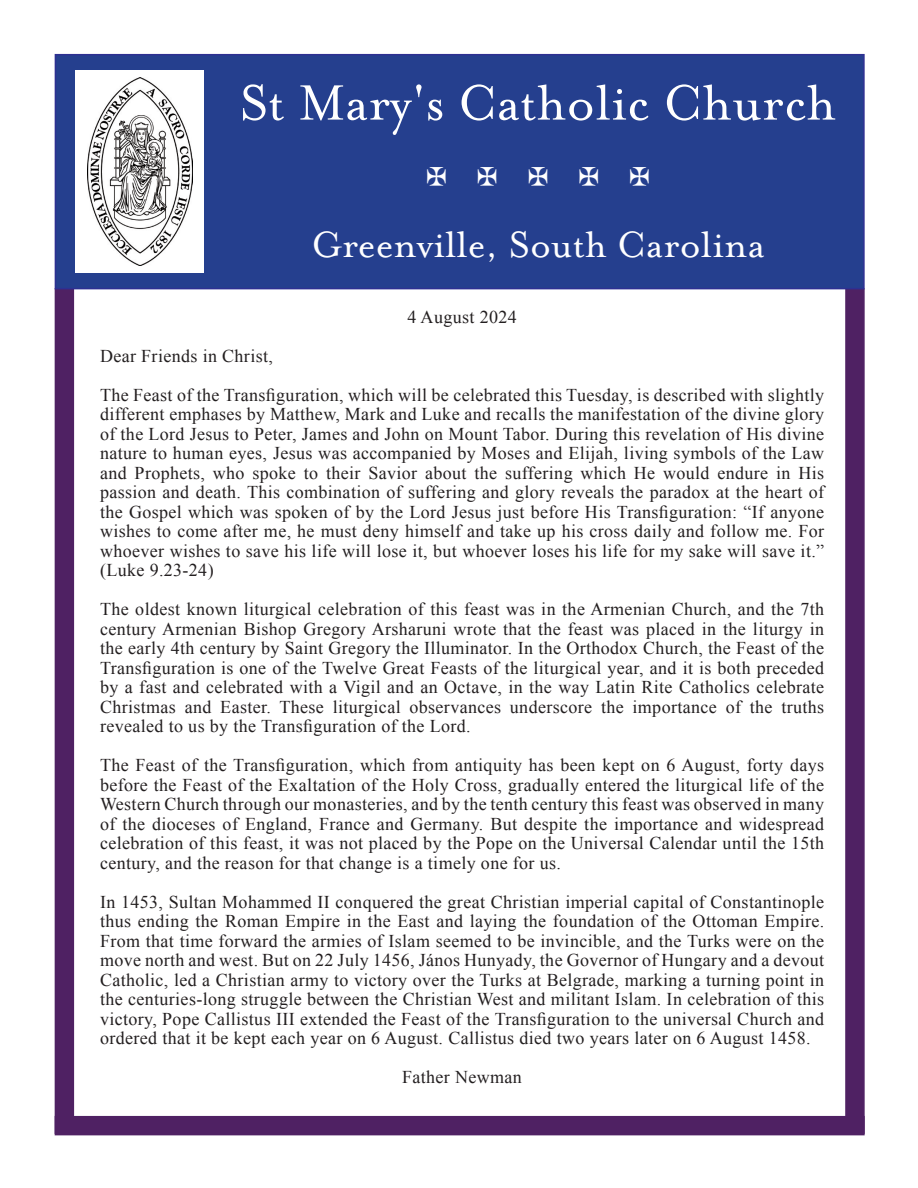
<style>
.page{position:relative;width:918px;height:1188px;background:#fff}
.page>*{position:absolute;margin:0;border:0;box-sizing:border-box;transform-origin:0 0}
.t1{font:57px "Mrs Eaves Roman";color:#fff}
.t2{font:42px "Mrs Eaves OT";color:#fff}
.t3{font:18px/19.5px "Times New Roman";letter-spacing:.02em;color:#231f20;text-align:justify}
</style>
<div class="page">
<div style="left:55px;top:288px;width:19px;height:846px;background:#4f2163"></div>
<div style="left:845px;top:288px;width:20px;height:846px;background:#4f2163;border:2px solid #4f2163"></div>
<div style="left:55px;top:54px;width:810px;height:235px;background:#253f8e;border:2px solid #2e3092"></div>
<div style="left:75px;top:70px;width:129px;height:203px;background:#fff"></div>
<img style="left:87px;top:78px;width:105px;height:187px">
<div style="left:55px;top:1116px;width:810px;height:19px;background:#4f2163"></div>
<p class="t1" style="left:240px;top:72px;width:598px">St Mary's Catholic Church</p>
<p class="t2" style="left:311px;top:222px;width:455px">Greenville, South Carolina</p>
<p class="t3" style="left:407px;top:307px;width:111px">4 August 2024</p>
<p class="t3" style="left:100px;top:346px;width:174px">Dear Friends in Christ,</p>
<p class="t3" style="left:100px;top:385px;width:726px">The Feast of the Transfiguration, which will be celebrated this Tuesday, is described with slightly different emphases by Matthew, Mark and Luke and recalls the manifestation of the divine glory of the Lord Jesus to Peter, James and John on Mount Tabor. During this revelation of His divine nature to human eyes, Jesus was accompanied by Moses and Elijah, living symbols of the Law and Prophets, who spoke to their Savior about the suffering which He would endure in His passion and death. This combination of suffering and glory reveals the paradox at the heart of the Gospel which was spoken of by the Lord Jesus just before His Transfiguration: “If anyone wishes to come after me, he must deny himself and take up his cross daily and follow me. For whoever wishes to save his life will lose it, but whoever loses his life for my sake will save it.” (Luke 9.23-24)</p>
<p class="t3" style="left:100px;top:599px;width:726px">The oldest known liturgical celebration of this feast was in the Armenian Church, and the 7th century Armenian Bishop Gregory Arsharuni wrote that the feast was placed in the liturgy in the early 4th century by Saint Gregory the Illuminator. In the Orthodox Church, the Feast of the Transfiguration is one of the Twelve Great Feasts of the liturgical year, and it is both preceded by a fast and celebrated with a Vigil and an Octave, in the way Latin Rite Catholics celebrate Christmas and Easter. These liturgical observances underscore the importance of the truths revealed to us by the Transfiguration of the Lord.</p>
<p class="t3" style="left:100px;top:755px;width:726px">The Feast of the Transfiguration, which from antiquity has been kept on 6 August, forty days before the Feast of the Exaltation of the Holy Cross, gradually entered the liturgical life of the Western Church through our monasteries, and by the tenth century this feast was observed in many of the dioceses of England, France and Germany. But despite the importance and widespread celebration of this feast, it was not placed by the Pope on the Universal Calendar until the 15th century, and the reason for that change is a timely one for us.</p>
<p class="t3" style="left:100px;top:892px;width:726px">In 1453, Sultan Mohammed II conquered the great Christian imperial capital of Constantinople thus ending the Roman Empire in the East and laying the foundation of the Ottoman Empire.<br>From that time forward the armies of Islam seemed to be invincible, and the Turks were on the move north and west. But on 22 July 1456, János Hunyady, the Governor of Hungary and a devout Catholic, led a Christian army to victory over the Turks at Belgrade, marking a turning point in the centuries-long struggle between the Christian West and militant Islam. In celebration of this victory, Pope Callistus III extended the Feast of the Transfiguration to the universal Church and ordered that it be kept each year on 6 August. Callistus died two years later on 6 August 1458.</p>
<p class="t3" style="left:402px;top:1067px;width:121px">Father Newman</p>
</div>
